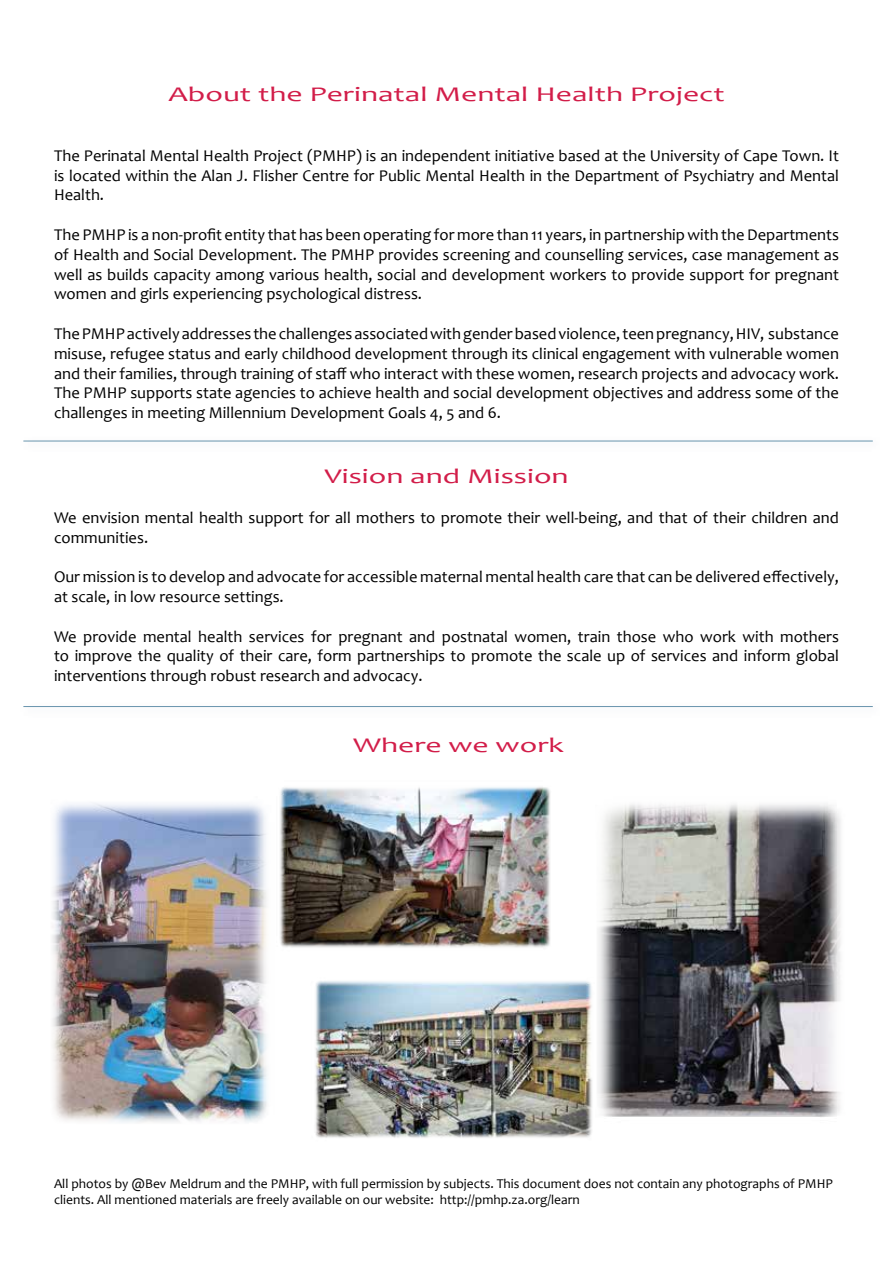
<style>
.page{position:relative;width:893px;height:1263px;background:#fff}
.page>*{position:absolute;margin:0;border:0;box-sizing:border-box;transform-origin:0 0}
.t1{font:21px "Candara";color:#d21d49;scale:1.5 1}
.t2{font:16.5px/19.8px "Candara";color:#000;text-align:justify}
.t3{font:13.5px/16.2px "Candara";color:#000}
</style>
<div class="page">
<img style="left:52px;top:787px;width:789px;height:351px">
<hr style="left:23px;top:706px;width:850px;height:1px;background:#6894ad">
<svg style="left:23px;top:440px;width:850px;height:1px"></svg>
<hr style="left:23px;top:441px;width:850px;height:1px;background:#6894ad">
<p class="t1" style="left:168px;top:81px;width:372px">About the Perinatal Mental Health Project</p>
<p class="t2" style="left:54px;top:145px;width:786px">The Perinatal Mental Health Project (PMHP) is an independent initiative based at the University of Cape Town. It is located within the Alan J. Flisher Centre for Public Mental Health in the Department of Psychiatry and Mental Health.</p>
<p class="t2" style="left:54px;top:225px;width:786px">The PMHP is a non-profit entity that has been operating for more than 11 years, in partnership with the Departments of Health and Social Development. The PMHP provides screening and counselling services, case management as well as builds capacity among various health, social and development workers to provide support for pregnant women and girls experiencing psychological distress.</p>
<p class="t2" style="left:54px;top:324px;width:786px">The PMHP actively addresses the challenges associated with gender based violence, teen pregnancy, HIV, substance misuse, refugee status and early childhood development through its clinical engagement with vulnerable women and their families, through training of staff who interact with these women, research projects and advocacy work.<br>The PMHP supports state agencies to achieve health and social development objectives and address some of the challenges in meeting Millennium Development Goals 4, 5 and 6.</p>
<p class="t1" style="left:324px;top:463px;width:164px">Vision and Mission</p>
<p class="t2" style="left:54px;top:507px;width:786px">We envision mental health support for all mothers to promote their well-being, and that of their children and communities.</p>
<p class="t2" style="left:54px;top:567px;width:786px">Our mission is to develop and advocate for accessible maternal mental health care that can be delivered effectively, at scale, in low resource settings.</p>
<p class="t2" style="left:54px;top:626px;width:786px">We provide mental health services for pregnant and postnatal women, train those who work with mothers to improve the quality of their care, form partnerships to promote the scale up of services and inform global interventions through robust research and advocacy.</p>
<p class="t1" style="left:353px;top:732px;width:142px">Where we work</p>
<p class="t3" style="left:54px;top:1175px;width:780px">All photos by @Bev Meldrum and the PMHP, with full permission by subjects. This document does not contain any photographs of PMHP clients. All mentioned materials are freely available on our website: http://pmhp.za.org/learn</p>
</div>
